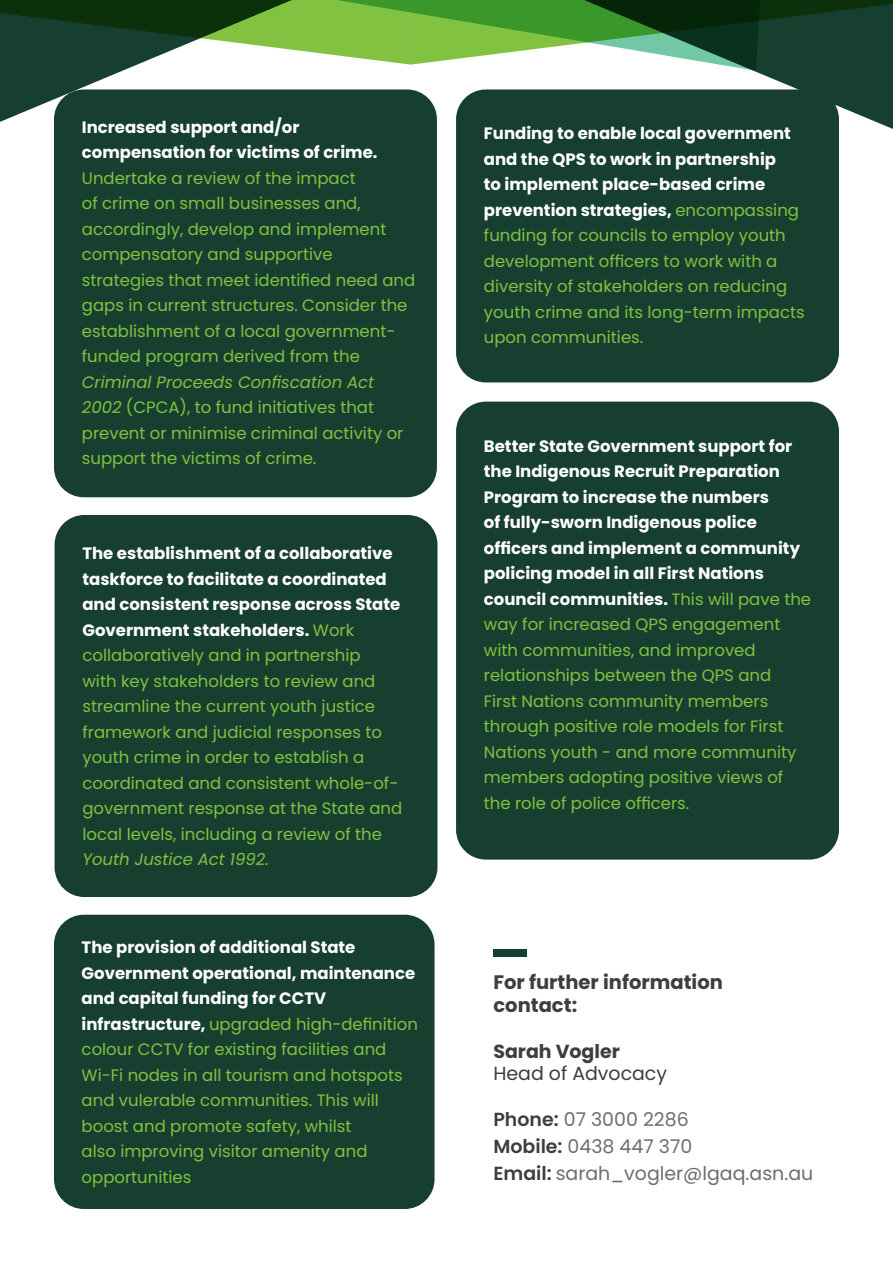
<style>
.page{position:relative;width:893px;height:1263px;background:#fff}
.page>*{position:absolute;margin:0;border:0;box-sizing:border-box;transform-origin:0 0}
.t1{font:700 19.5px/23.4px "Poppins";color:#3e3e3f}
.t2{font:18.9px "Poppins";color:#6c6d70}
.t3{font:18.9px "Poppins";color:#3e3e3f}
.t4{font:700 18.9px "Poppins";color:#3e3e3f}
.t5{font:16.5px/25.5px "Poppins";color:#81c340}
.s1{font-weight:700;color:#fff}
.s2{font-style:italic}
.s3{font-weight:600;color:#3e3e3f}
</style>
<div class="page">
<svg style="left:0;top:0;width:893px;height:129px"></svg>
<div style="left:54px;top:89px;width:383px;height:408px;background:#173f2f;border-radius:30px"></div>
<div style="left:55px;top:515px;width:382px;height:382px;background:#173f2f;border-radius:30px"></div>
<div style="left:54px;top:915px;width:381px;height:294px;background:#173f2f;border-radius:30px"></div>
<div style="left:456px;top:89px;width:383px;height:293px;background:#173f2f;border-radius:30px"></div>
<div style="left:456px;top:402px;width:383px;height:457px;background:#173f2f;border-radius:30px"></div>
<div style="left:493px;top:949px;width:34px;height:8px;background:#173f2f"></div>
<p class="t5" style="left:82px;top:114px;width:335px"><span class="s1">Increased support and/or compensation for victims of crime.<br></span>Undertake a review of the impact<br>of crime on small businesses and, accordingly, develop and implement compensatory and supportive strategies that meet identified need and gaps in current structures. Consider the establishment of a local government&shy;funded program derived from the <span class="s2">Criminal Proceeds Confiscation Act 2002</span> (CPCA), to fund initiatives that prevent or minimise criminal activity or support the victims of crime.</p>
<p class="t5" style="left:82px;top:541px;width:321px"><span class="s1">The establishment of a collaborative taskforce to facilitate a coordinated and consistent response across State Government stakeholders.</span> Work collaboratively and in partnership<br>with key stakeholders to review and streamline the current youth justice framework and judicial responses to youth crime in order to establish a coordinated and consistent whole-of&shy;government response at the State and local levels, including a review of the <span class="s2">Youth Justice Act 1992.</span></p>
<p class="t5" style="left:82px;top:935px;width:338px"><span class="s1">The provision of additional State Government operational, maintenance and capital funding for CCTV infrastructure,</span> upgraded high-definition colour CCTV for existing facilities and Wi-Fi nodes in all tourism and hotspots and vulerable communities. This will boost and promote safety, whilst<br>also improving visitor amenity and opportunities</p>
<p class="t5" style="left:484px;top:121px;width:322px"><span class="s1">Funding to enable local government and the QPS to work in partnership<br>to implement place-based crime prevention strategies,</span> encompassing funding for councils to employ youth development officers to work with a diversity of stakeholders on reducing youth crime and its long-term impacts upon communities.</p>
<p class="t5" style="left:484px;top:433px;width:329px"><span class="s1">Better State Government support for the Indigenous Recruit Preparation Program to increase the numbers<br>of fully-sworn Indigenous police officers and implement a community policing model in all First Nations council communities.</span> This will pave the way for increased QPS engagement with communities, and improved relationships between the QPS and<br>First Nations community members through positive role models for First Nations youth - and more community members adopting positive views of the role of police officers.</p>
<p class="t1" style="left:493px;top:970px;width:231px">For further information contact:</p>
<p class="t4" style="left:493px;top:1040px;width:128px">Sarah Vogler</p>
<p class="t3" style="left:493px;top:1063px;width:175px">Head of Advocacy</p>
<p class="t2" style="left:493px;top:1108px;width:197px"><span class="s3">Phone:</span> 07 3000 2286</p>
<p class="t2" style="left:493px;top:1135px;width:200px"><span class="s3">Mobile:</span> 0438 447 370</p>
<p class="t2" style="left:493px;top:1162px;width:321px"><span class="s3">Email:</span> sarah_vogler@lgaq.asn.au</p>
</div>
